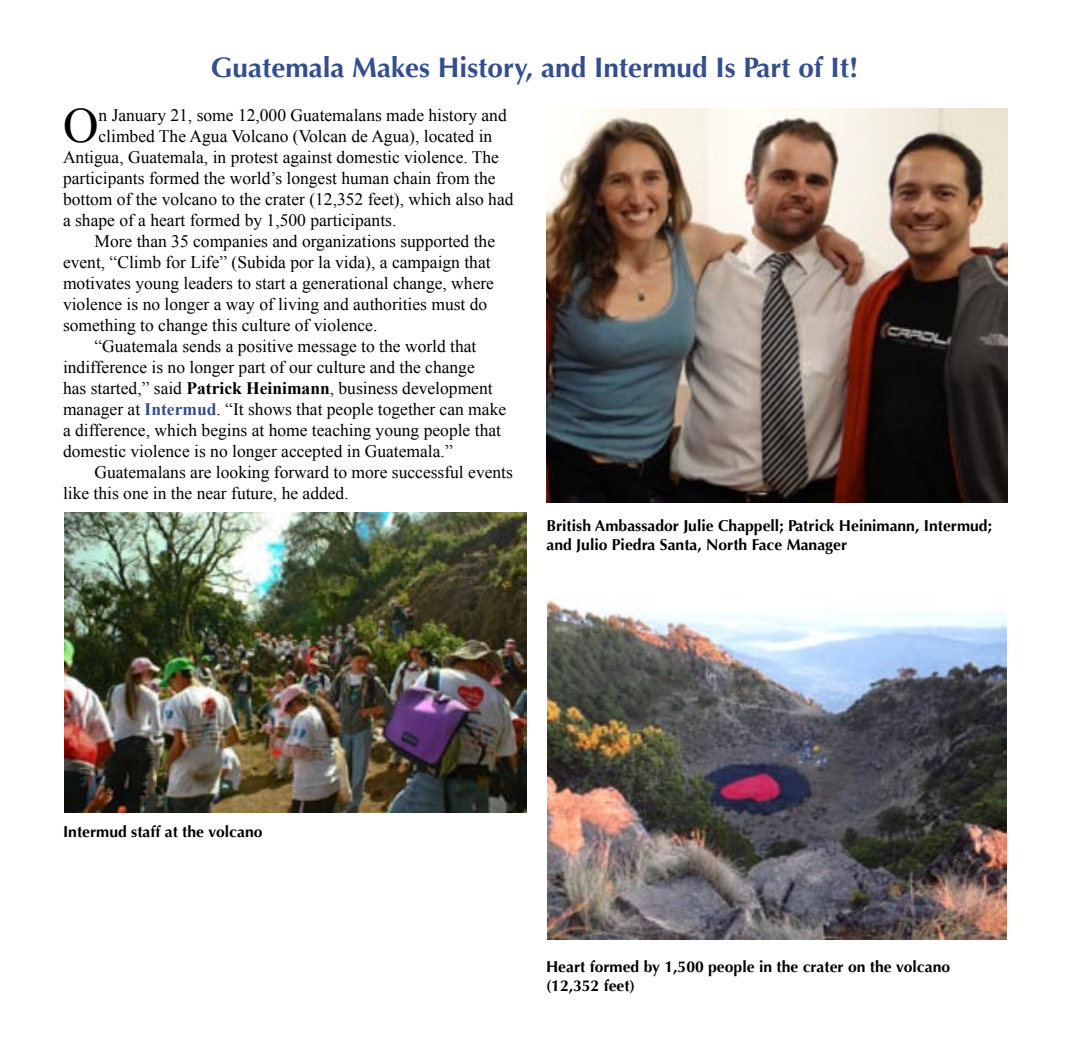
<style>
.page{position:relative;width:1071px;height:1040px;background:#fff}
.page>*{position:absolute;margin:0;border:0;box-sizing:border-box;transform-origin:0 0}
.dropcap{font:49.18px "Times New Roman";color:#000}
.departmenttitle{font:700 28px "Optima";color:#344e8d}
.portal_text{font:17.5px/21px "Times New Roman";color:#000}
.dropcap-2{font:17.5px "Times New Roman";color:#000}
.photocaption{font:700 15.75px/18.9px "Optima";color:#000}
.s1{font-weight:700}
.s2{font-weight:700;color:#344e8d}
</style>
<div class="page">
<img style="left:547px;top:108px;width:461px;height:394px">
<img style="left:65px;top:513px;width:462px;height:299px">
<img style="left:548px;top:600px;width:458px;height:339px">
<p class="departmenttitle" style="left:211px;top:51px;width:649px">Guatemala Makes History, and Intermud Is Part of It!</p>
<p class="dropcap" style="left:63px;top:92px;width:37px">O</p>
<p class="dropcap-2" style="left:99px;top:103px;width:410px">n January 21, some 12,000 Guatemalans made history and</p>
<p class="dropcap-2" style="left:99px;top:124px;width:395px">climbed The Agua Volcano (Volcan de Agua), located in</p>
<p class="dropcap-2" style="left:63px;top:145px;width:438px">Antigua, Guatemala, in protest against domestic violence. The</p>
<p class="dropcap-2" style="left:63px;top:166px;width:434px">participants formed the world’s longest human chain from the</p>
<p class="dropcap-2" style="left:63px;top:187px;width:452px">bottom of the volcano to the crater (12,352 feet), which also had</p>
<p class="dropcap-2" style="left:63px;top:208px;width:335px">a shape of a heart formed by 1,500 participants.</p>
<p class="portal_text" style="left:63px;top:230px;width:434px;text-indent:32px">More than 35 companies and organizations supported the event, “Climb for Life” (Subida por la vida), a campaign that motivates young leaders to start a generational change, where violence is no longer a way of living and authorities must do something to change this culture of violence.</p>
<p class="portal_text" style="left:63px;top:335px;width:445px;text-indent:32px">“Guatemala sends a positive message to the world that indifference is no longer part of our culture and the change<br>has started,” said <span class="s1">Patrick Heinimann</span>, business development manager at <span class="s2">Intermud</span>. “It shows that people together can make a difference, which begins at home teaching young people that domestic violence is no longer accepted in Guatemala.”</p>
<p class="portal_text" style="left:63px;top:461px;width:451px;text-indent:32px">Guatemalans are looking forward to more successful events like this one in the near future, he added.</p>
<p class="photocaption" style="left:547px;top:516px;width:447px">British Ambassador Julie Chappell; Patrick Heinimann, Intermud; and Julio Piedra Santa, North Face Manager</p>
<p class="photocaption" style="left:63px;top:822px;width:201px">Intermud staff at the volcano</p>
<p class="photocaption" style="left:546px;top:957px;width:406px">Heart formed by 1,500 people in the crater on the volcano</p>
<p class="photocaption" style="left:546px;top:976px;width:90px">(12,352 feet)</p>
</div>
